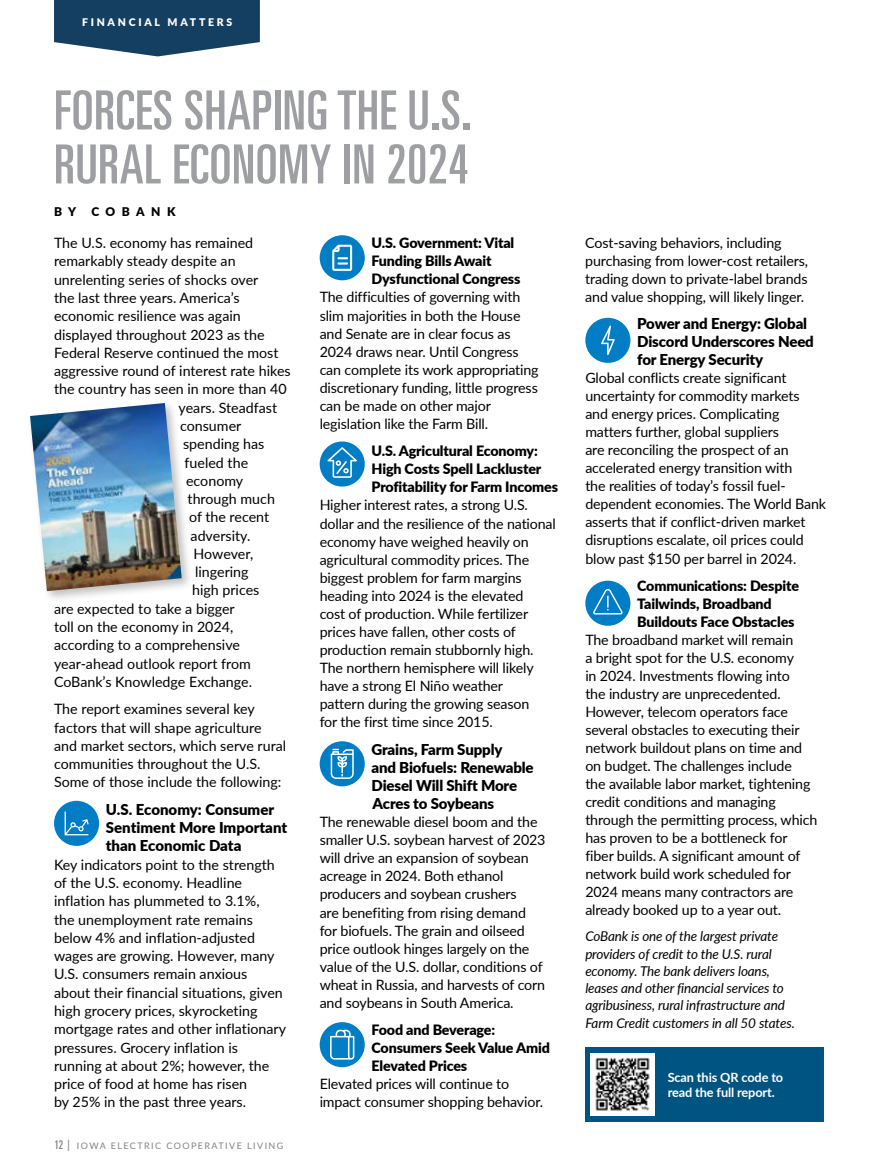
<style>
.page{position:relative;width:878px;height:1175px;background:#fff}
.page>*{position:absolute;margin:0;border:0;box-sizing:border-box;transform-origin:0 0}
.t1{font:ultra-condensed 54px/54px "Univers";letter-spacing:.01em;color:#9d9fa2}
.t2{font:900 15px/18px "Lato";letter-spacing:-.01em;color:#000}
.t3{font:14.25px/18px "Lato";letter-spacing:-.01em;color:#000}
.t4{font:900 14.25px/18px "Lato";letter-spacing:-.01em;color:#000}
.t5{font:italic 13.5px/17.2px "Lato";letter-spacing:-.01em;color:#000}
.t6{font:700 12.75px/15px "Lato";letter-spacing:-.01em;color:#fff}
.t7{font:900 12px "Lato";letter-spacing:.54em;color:#000}
.t8{font:900 10.5px "Lato";letter-spacing:.26em;color:#fff}
.t9{font:9px "Lato";letter-spacing:.16em;color:#808285}
.s1{font-family:"Univers";font-stretch:ultra-condensed;font-size:12px}
.s2{font-size:12px}
</style>
<div class="page">
<svg style="left:54px;top:0;width:206px;height:56px"></svg>
<div style="left:54px;top:800px;width:45px;height:46px;background:#007dc5;border-radius:50%"></div>
<svg style="left:65px;top:811px;width:24px;height:24px"></svg>
<div style="left:319px;top:235px;width:46px;height:45px;background:#007dc5;border-radius:50%"></div>
<svg style="left:332px;top:245px;width:20px;height:25px"></svg>
<div style="left:319px;top:441px;width:46px;height:45px;background:#007dc5;border-radius:50%"></div>
<svg style="left:327px;top:447px;width:30px;height:31px"></svg>
<div style="left:319px;top:1022px;width:46px;height:45px;background:#007dc5;border-radius:50%"></div>
<svg style="left:330px;top:1029px;width:24px;height:30px"></svg>
<div style="left:319px;top:741px;width:46px;height:45px;background:#007dc5;border-radius:50%"></div>
<svg style="left:331px;top:748px;width:23px;height:31px"></svg>
<div style="left:585px;top:318px;width:45px;height:45px;background:#007dc5;border-radius:50%"></div>
<svg style="left:601px;top:325px;width:13px;height:30px"></svg>
<div style="left:585px;top:580px;width:45px;height:46px;background:#007dc5;border-radius:50%"></div>
<svg style="left:593px;top:589px;width:29px;height:25px"></svg>
<div style="left:27px;top:400px;width:167px;height:203px;background:#000;opacity:.25"></div>
<img style="left:30px;top:403px;width:152px;height:188px">
<div style="left:584px;top:1047px;width:239px;height:74px;background:#005481"></div>
<img style="left:590px;top:1053px;width:64px;height:62px">
<p class="t8" style="left:82px;top:14px;width:152px">FINANCIAL MATTERS</p>
<h1 class="t1" style="left:54px;top:83px;width:419px">FORCES SHAPING THE U.S.<br>RURAL ECONOMY IN 2024</h1>
<p class="t7" style="left:54px;top:203px;width:24px">B Y</p>
<p class="t7" style="left:91px;top:203px;width:86px">COBANK</p>
<p class="t4" style="left:371px;top:233px;width:150px">U.S. Government: Vital<br>Funding Bills Await<br>Dysfunctional Congress</p>
<p class="t3" style="left:319px;top:288px;width:220px">The difficulties of governing with slim majorities in both the House and Senate are in clear focus as 2024 draws near. Until Congress can complete its work appropriating discretionary funding, little progress can be made on other major legislation like the Farm Bill.</p>
<p class="t4" style="left:371px;top:441px;width:188px">U.S. Agricultural Economy:<br>High Costs Spell Lackluster<br>Profitability for Farm Incomes</p>
<p class="t3" style="left:319px;top:495px;width:238px">Higher interest rates, a strong U.S. dollar and the resilience of the national economy have weighed heavily on agricultural commodity prices. The biggest problem for farm margins heading into 2024 is the elevated<br>cost of production. While fertilizer prices have fallen, other costs of production remain stubbornly high.<br>The northern hemisphere will likely have a strong El Niño weather<br>pattern during the growing season<br>for the first time since 2015.</p>
<p class="t2" style="left:371px;top:739px;width:164px">Grains, Farm Supply<br>and Biofuels: Renewable<br>Diesel Will Shift More<br>Acres to Soybeans</p>
<p class="t3" style="left:320px;top:812px;width:227px">The renewable diesel boom and the smaller U.S. soybean harvest of 2023 will drive an expansion of soybean acreage in 2024. Both ethanol producers and soybean crushers<br>are benefiting from rising demand for biofuels. The grain and oilseed price outlook hinges largely on the value of the U.S. dollar, conditions of wheat in Russia, and harvests of corn and soybeans in South America.</p>
<p class="t4" style="left:371px;top:1020px;width:180px">Food and Beverage:<br>Consumers Seek Value Amid<br>Elevated Prices</p>
<p class="t3" style="left:319px;top:1074px;width:225px">Elevated prices will continue to impact consumer shopping behavior.</p>
<p class="t3" style="left:54px;top:233px;width:201px">The U.S. economy has remained</p>
<p class="t3" style="left:54px;top:252px;width:183px">remarkably steady despite an</p>
<p class="t3" style="left:54px;top:270px;width:206px">unrelenting series of shocks over</p>
<p class="t3" style="left:54px;top:288px;width:187px">the last three years. America’s</p>
<p class="t3" style="left:54px;top:306px;width:188px">economic resilience was again</p>
<p class="t3" style="left:54px;top:325px;width:212px">displayed throughout 2023 as the</p>
<p class="t3" style="left:54px;top:343px;width:226px">Federal Reserve continued the most</p>
<p class="t3" style="left:54px;top:361px;width:238px">aggressive round of interest rate hikes</p>
<p class="t3" style="left:54px;top:379px;width:234px">the country has seen in more than 40</p>
<p class="t3" style="left:179px;top:398px;width:100px">years. Steadfast</p>
<p class="t3" style="left:180px;top:416px;width:63px">consumer</p>
<p class="t3" style="left:183px;top:434px;width:83px">spending has</p>
<p class="t3" style="left:185px;top:453px;width:65px">fueled the</p>
<p class="t3" style="left:186px;top:471px;width:59px">economy</p>
<p class="t3" style="left:187px;top:489px;width:89px">through much</p>
<p class="t3" style="left:189px;top:507px;width:82px">of the recent</p>
<p class="t3" style="left:190px;top:526px;width:61px">adversity.</p>
<p class="t3" style="left:193px;top:544px;width:61px">However,</p>
<p class="t3" style="left:195px;top:562px;width:55px">lingering</p>
<p class="t3" style="left:192px;top:580px;width:69px">high prices</p>
<p class="t3" style="left:54px;top:599px;width:182px">are expected to take a bigger</p>
<p class="t3" style="left:54px;top:617px;width:181px">toll on the economy in 2024,</p>
<p class="t3" style="left:54px;top:635px;width:187px">according to a comprehensive</p>
<p class="t3" style="left:54px;top:654px;width:198px">year-ahead outlook report from</p>
<p class="t3" style="left:54px;top:672px;width:199px">CoBank’s Knowledge Exchange.</p>
<p class="t3" style="left:54px;top:699px;width:234px">The report examines several key factors that will shape agriculture and market sectors, which serve rural communities throughout the U.S.<br>Some of those include the following:</p>
<p class="t2" style="left:106px;top:799px;width:183px">U.S. Economy: Consumer<br>Sentiment More Important than Economic Data</p>
<p class="t3" style="left:54px;top:854px;width:234px">Key indicators point to the strength of the U.S. economy. Headline inflation has plummeted to 3.1%,<br>the unemployment rate remains below 4% and inflation-adjusted wages are growing. However, many U.S. consumers remain anxious about their financial situations, given high grocery prices, skyrocketing mortgage rates and other inflationary pressures. Grocery inflation is running at about 2%; however, the price of food at home has risen<br>by 25% in the past three years.</p>
<p class="t9" style="left:55px;top:1139px;width:230px"><span class="s1">12</span> <span class="s2">|</span> IOWA ELECTRIC COOPERATIVE LIVING</p>
<p class="t3" style="left:585px;top:233px;width:224px">Cost-saving behaviors, including purchasing from lower-cost retailers, trading down to private-label brands and value shopping, will likely linger.</p>
<p class="t2" style="left:637px;top:314px;width:178px">Power and Energy: Global<br>Discord Underscores Need for Energy Security</p>
<p class="t3" style="left:585px;top:369px;width:242px">Global conflicts create significant uncertainty for commodity markets<br>and energy prices. Complicating matters further, global suppliers<br>are reconciling the prospect of an accelerated energy transition with<br>the realities of today’s fossil fuel&shy;dependent economies. The World Bank asserts that if conflict-driven market disruptions escalate, oil prices could blow past $150 per barrel in 2024.</p>
<p class="t4" style="left:637px;top:576px;width:163px">Communications: Despite<br>Tailwinds, Broadband<br>Buildouts Face Obstacles</p>
<p class="t3" style="left:585px;top:630px;width:233px">The broadband market will remain<br>a bright spot for the U.S. economy<br>in 2024. Investments flowing into<br>the industry are unprecedented.<br>However, telecom operators face several obstacles to executing their network buildout plans on time and on budget. The challenges include<br>the available labor market, tightening credit conditions and managing through the permitting process, which has proven to be a bottleneck for fiber builds. A significant amount of network build work scheduled for 2024 means many contractors are already booked up to a year out.</p>
<p class="t5" style="left:585px;top:927px;width:211px">CoBank is one of the largest private providers of credit to the U.S. rural economy. The bank delivers loans, leases and other financial services to agribusiness, rural infrastructure and Farm Credit customers in all 50 states.</p>
<p class="t6" style="left:667px;top:1069px;width:117px">Scan this QR code to read the full report.</p>
</div>
